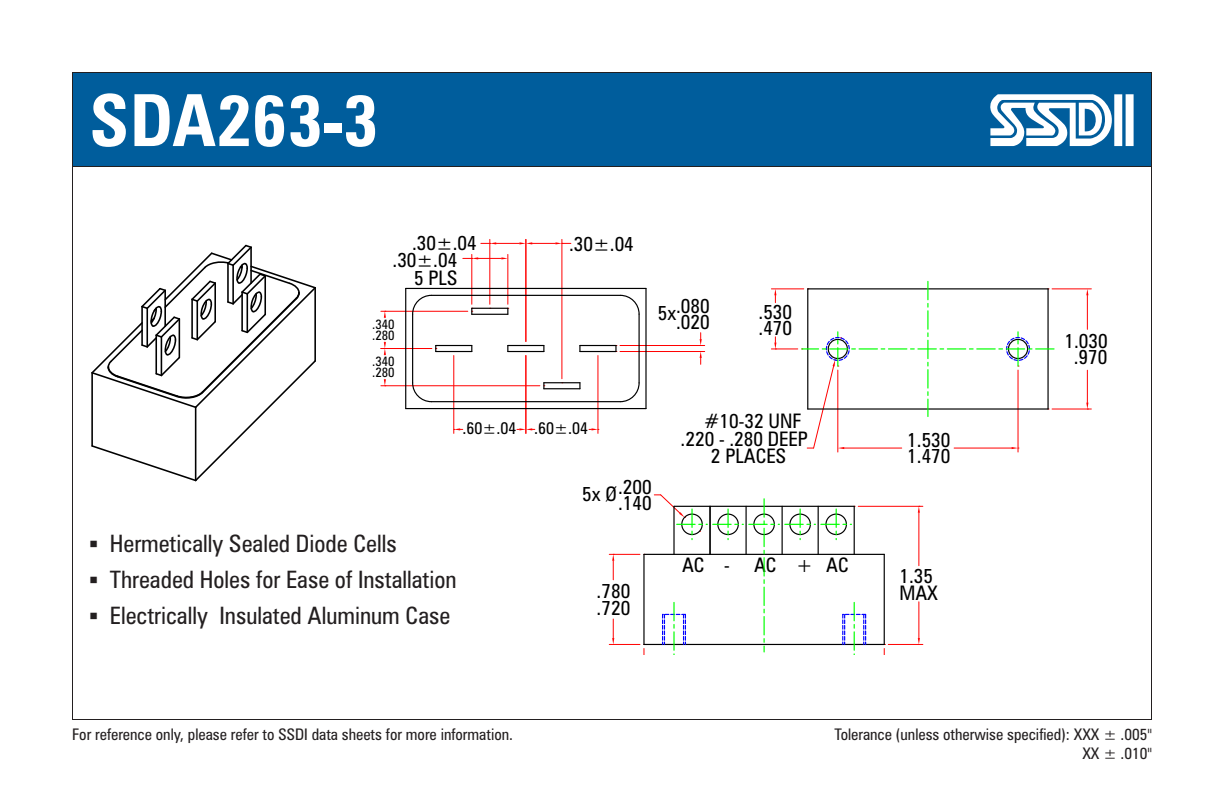
<style>
.page{position:relative;width:1224px;height:792px;background:#fff}
.page>*{position:absolute;margin:0;border:0;box-sizing:border-box;transform-origin:0 0}
.t1{font:700 condensed 72px "Zurich BT";color:#fff}
.t2{font:condensed 24px "Zurich BT";color:#231f20}
.t3{font:condensed 20px/15.8px "Zurich BT";color:#000}
.t4{font:condensed 16.8px "Zurich BT";color:#000}
.t5{font:condensed 16px "Zurich BT";color:#231f20}
.t6{font:condensed 13.4px/10.6px "Zurich BT";color:#000}
.s1{font-family:"Century";font-stretch:normal}
</style>
<div class="page">
<div style="left:72px;top:72px;width:1080px;height:94px;background:#005d9c"></div>
<div style="left:72px;top:72px;width:1080px;height:95px;border:1px solid #231f20"></div>
<svg style="left:990px;top:94px;width:122px;height:52px"></svg>
<div style="left:1114px;top:94px;width:8px;height:52px;background:#fff"></div>
<div style="left:1126px;top:94px;width:8px;height:52px;background:#fff"></div>
<svg style="left:91px;top:244px;width:225px;height:238px"></svg>
<hr style="left:1052px;top:289px;width:39px;height:1px;background:#f00">
<hr style="left:1052px;top:409px;width:39px;height:1px;background:#f00">
<hr style="left:1087px;top:295px;width:1px;height:34px;background:#f00">
<hr style="left:1087px;top:370px;width:1px;height:33px;background:#f00">
<svg style="left:1086px;top:403px;width:2px;height:7px"></svg>
<hr style="left:837px;top:370px;width:1px;height:82px;background:#f00">
<hr style="left:1018px;top:370px;width:1px;height:82px;background:#f00">
<hr style="left:609px;top:644px;width:31px;height:1px;background:#f00">
<hr style="left:609px;top:554px;width:31px;height:1px;background:#f00">
<svg style="left:612px;top:619px;width:2px;height:25px"></svg>
<svg style="left:612px;top:554px;width:2px;height:26px"></svg>
<hr style="left:888px;top:644px;width:35px;height:1px;background:#f00">
<hr style="left:858px;top:506px;width:65px;height:1px;background:#f00">
<hr style="left:919px;top:602px;width:1px;height:36px;background:#f00">
<hr style="left:919px;top:513px;width:1px;height:53px;background:#f00">
<svg style="left:918px;top:638px;width:2px;height:6px"></svg>
<svg style="left:918px;top:506px;width:2px;height:7px"></svg>
<hr style="left:508px;top:254px;width:1px;height:50px;background:#f00">
<hr style="left:471px;top:254px;width:1px;height:50px;background:#f00">
<svg style="left:463px;top:257px;width:45px;height:2px"></svg>
<hr style="left:381px;top:385px;width:159px;height:1px;background:#f00">
<svg style="left:384px;top:379px;width:2px;height:7px"></svg>
<hr style="left:381px;top:348px;width:51px;height:1px;background:#f00">
<hr style="left:381px;top:311px;width:87px;height:1px;background:#f00">
<svg style="left:384px;top:342px;width:2px;height:14px"></svg>
<svg style="left:384px;top:311px;width:2px;height:8px"></svg>
<hr style="left:489px;top:239px;width:1px;height:65px;background:#f00">
<hr style="left:598px;top:356px;width:1px;height:77px;background:#f00">
<svg style="left:589px;top:428px;width:10px;height:2px"></svg>
<hr style="left:526px;top:356px;width:1px;height:77px;background:#f00">
<hr style="left:453px;top:356px;width:1px;height:77px;background:#f00">
<svg style="left:517px;top:428px;width:18px;height:2px"></svg>
<svg style="left:454px;top:428px;width:9px;height:2px"></svg>
<hr style="left:526px;top:239px;width:1px;height:103px;background:#f00">
<hr style="left:562px;top:239px;width:1px;height:140px;background:#f00">
<svg style="left:481px;top:242px;width:90px;height:2px"></svg>
<hr style="left:620px;top:345px;width:85px;height:1px;background:#f00">
<hr style="left:620px;top:351px;width:85px;height:1px;background:#f00">
<svg style="left:700px;top:333px;width:2px;height:31px"></svg>
<hr style="left:472px;top:314px;width:36px;height:1px;background:#000">
<hr style="left:472px;top:308px;width:36px;height:1px;background:#000">
<hr style="left:544px;top:382px;width:36px;height:1px;background:#000">
<hr style="left:544px;top:388px;width:36px;height:1px;background:#000">
<hr style="left:508px;top:345px;width:36px;height:1px;background:#000">
<hr style="left:508px;top:351px;width:36px;height:1px;background:#000">
<hr style="left:580px;top:351px;width:36px;height:1px;background:#000">
<hr style="left:580px;top:345px;width:36px;height:1px;background:#000">
<svg style="left:615px;top:345px;width:2px;height:7px"></svg>
<svg style="left:543px;top:383px;width:2px;height:6px"></svg>
<svg style="left:579px;top:383px;width:2px;height:6px"></svg>
<hr style="left:436px;top:345px;width:36px;height:1px;background:#000">
<hr style="left:436px;top:351px;width:36px;height:1px;background:#000">
<svg style="left:411px;top:294px;width:22px;height:21px"></svg>
<svg style="left:411px;top:382px;width:22px;height:21px"></svg>
<svg style="left:619px;top:294px;width:21px;height:21px"></svg>
<svg style="left:619px;top:382px;width:21px;height:21px"></svg>
<hr style="left:412px;top:314px;width:1px;height:69px;background:#000">
<hr style="left:431px;top:295px;width:189px;height:1px;background:#000">
<hr style="left:639px;top:314px;width:1px;height:69px;background:#000">
<hr style="left:431px;top:401px;width:189px;height:1px;background:#000">
<hr style="left:405px;top:288px;width:1px;height:121px;background:#000">
<hr style="left:645px;top:288px;width:2px;height:121px;background:#000">
<hr style="left:406px;top:408px;width:240px;height:1px;background:#000">
<hr style="left:406px;top:288px;width:240px;height:1px;background:#000">
<hr style="left:854px;top:506px;width:1px;height:48px;background:#000">
<hr style="left:818px;top:506px;width:1px;height:48px;background:#000">
<hr style="left:782px;top:506px;width:1px;height:48px;background:#000">
<hr style="left:745px;top:506px;width:2px;height:48px;background:#000">
<hr style="left:673px;top:506px;width:2px;height:48px;background:#000">
<hr style="left:674px;top:506px;width:180px;height:1px;background:#000">
<hr style="left:709px;top:506px;width:2px;height:48px;background:#000">
<hr style="left:884px;top:554px;width:1px;height:90px;background:#000">
<hr style="left:643px;top:554px;width:2px;height:90px;background:#000">
<hr style="left:644px;top:644px;width:240px;height:1px;background:#000">
<hr style="left:644px;top:554px;width:240px;height:1px;background:#000">
<svg style="left:842px;top:602px;width:24px;height:52px"></svg>
<svg style="left:662px;top:602px;width:24px;height:52px"></svg>
<svg style="left:654px;top:494px;width:53px;height:46px"></svg>
<svg style="left:713px;top:509px;width:30px;height:31px"></svg>
<svg style="left:749px;top:499px;width:30px;height:153px"></svg>
<svg style="left:785px;top:509px;width:30px;height:31px"></svg>
<svg style="left:821px;top:506px;width:34px;height:34px"></svg>
<svg style="left:771px;top:281px;width:283px;height:168px"></svg>
<p class="t1" style="left:89px;top:77px;width:291px">SDA263-3</p>
<p class="t3" style="left:412px;top:234px;width:66px">.30±.04</p>
<p class="t3" style="left:393px;top:252px;width:67px;line-height:17.4px;text-align:right">.30±.04<br>5 PLS</p>
<p class="t6" style="left:372px;top:319px;width:24px">.340 .280</p>
<p class="t6" style="left:372px;top:356px;width:24px">.340 .280</p>
<p class="t3" style="left:569px;top:236px;width:66px">.30±.04</p>
<p class="t3" style="left:658px;top:297px;width:53px;text-align:right">5x .080 .020</p>
<p class="t3" style="left:759px;top:304px;width:35px">.530 .470</p>
<p class="t4" style="left:463px;top:418px;width:127px">.60±.04 .60±.04</p>
<p class="t2" style="left:89px;top:529px;width:309px"><span class="s1">▪</span> Hermetically Sealed Diode Cells</p>
<p class="t2" style="left:89px;top:565px;width:369px"><span class="s1">▪</span> Threaded Holes for Ease of Installation</p>
<p class="t2" style="left:89px;top:601px;width:363px"><span class="s1">▪</span> Electrically Insulated Aluminum Case</p>
<p class="t3" style="left:582px;top:479px;width:71px;text-align:right">5x Ø.200 .140</p>
<p class="t3" style="left:597px;top:582px;width:35px;line-height:17px">.780 .720</p>
<p class="t3" style="left:704px;top:413px;width:99px">#10-32 UNF</p>
<p class="t3" style="left:681px;top:431px;width:129px">.220 - .280 DEEP</p>
<p class="t3" style="left:711px;top:448px;width:77px">2 PLACES</p>
<p class="t3" style="left:682px;top:557px;width:168px">AC - AC +AC</p>
<p class="t3" style="left:907px;top:431px;width:45px;line-height:16.4px">1.530<br>1.470</p>
<p class="t3" style="left:900px;top:567px;width:40px;line-height:16.8px">1.35<br>MAX</p>
<p class="t3" style="left:1064px;top:333px;width:45px;text-align:center">1.030 .970</p>
<p class="t5" style="left:72px;top:725px;width:443px">For reference only, please refer to SSDI data sheets for more information.</p>
<p class="t5" style="left:835px;top:725px;width:319px">Tolerance (unless otherwise specified): XXX ± .005"</p>
<p class="t5" style="left:1082px;top:744px;width:71px">XX ± .010"</p>
</div>
